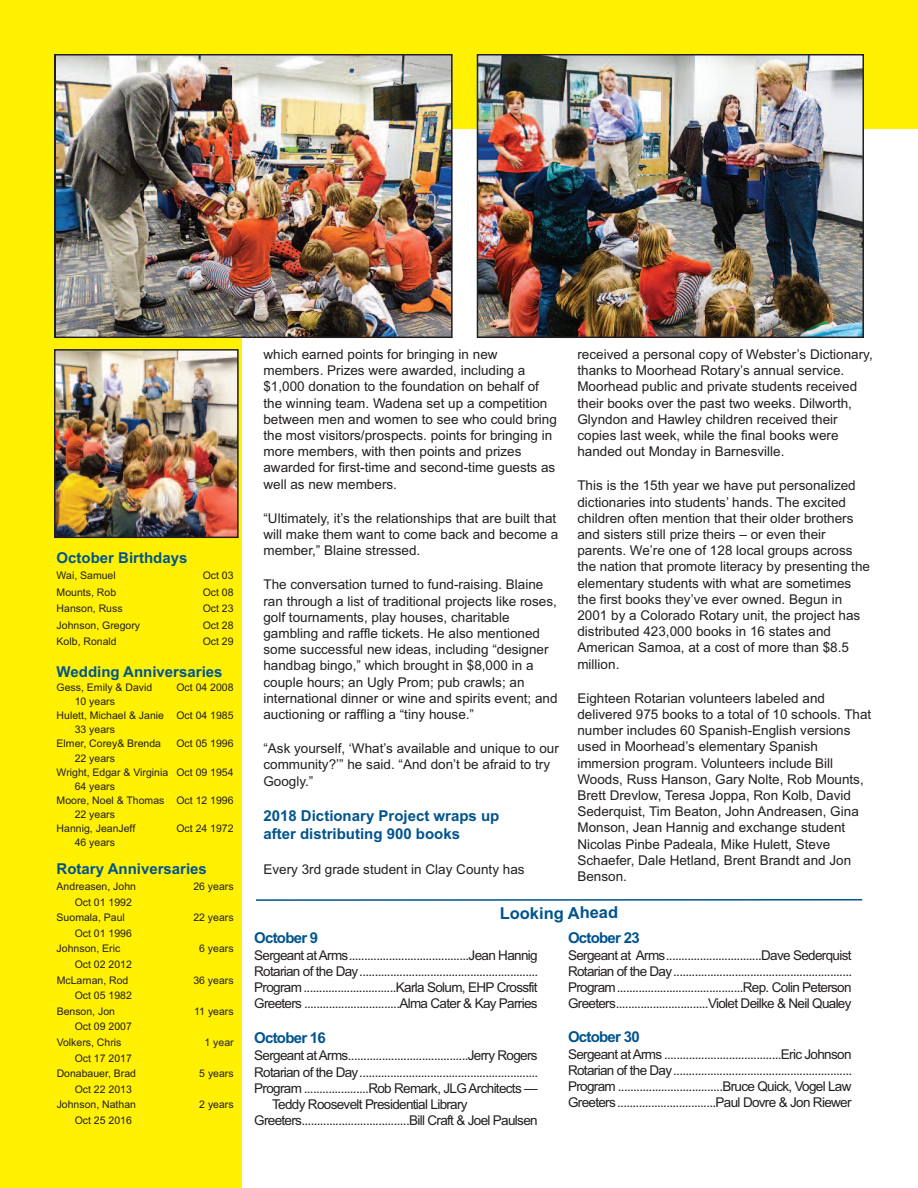
<style>
.page{position:relative;width:918px;height:1188px;background:#fff}
.page>*{position:absolute;margin:0;border:0;box-sizing:border-box;transform-origin:0 0}
.t1{font:700 16.5px "Arial";color:#00548e}
.t2{font:700 15px/18px "Arial";color:#00548e}
.t3{font:700 15px "Arial";letter-spacing:-.05em;color:#00548e}
.t4{font:13.5px/16.2px "Arial";color:#231f20}
.t5{font:13.5px "Arial";letter-spacing:-.05em;color:#231f20}
.t6{font:10.5px/15.6px "Arial";color:#231f20}
</style>
<div class="page">
<div style="left:0;top:96px;width:241px;height:1092px;background:#fff101"></div>
<div style="left:0;top:0;width:918px;height:128px;background:#fff101"></div>
<img style="left:480px;top:57px;width:381px;height:278px">
<div style="left:477px;top:54px;width:387px;height:284px;border:2px solid #231f20"></div>
<img style="left:57px;top:57px;width:393px;height:278px">
<div style="left:54px;top:54px;width:399px;height:284px;border:2px solid #231f20"></div>
<hr style="left:256px;top:899px;width:606px;height:2px;background:#00548e">
<img style="left:57px;top:352px;width:179px;height:183px">
<div style="left:54px;top:349px;width:185px;height:189px;border:2px solid #231f20"></div>
<p class="t2" style="left:57px;top:549px;width:132px">October Birthdays</p>
<p class="t6" style="left:57px;top:568px;width:61px">Wai, Samuel</p>
<p class="t6" style="left:203px;top:568px;width:32px">Oct 03</p>
<p class="t6" style="left:57px;top:585px;width:61px">Mounts, Rob</p>
<p class="t6" style="left:203px;top:585px;width:32px">Oct 08</p>
<p class="t6" style="left:57px;top:601px;width:67px">Hanson, Russ</p>
<p class="t6" style="left:203px;top:601px;width:32px">Oct 23</p>
<p class="t6" style="left:57px;top:618px;width:85px">Johnson, Gregory</p>
<p class="t6" style="left:203px;top:618px;width:32px">Oct 28</p>
<p class="t6" style="left:57px;top:634px;width:62px">Kolb, Ronald</p>
<p class="t6" style="left:203px;top:634px;width:32px">Oct 29</p>
<p class="t2" style="left:57px;top:663px;width:167px">Wedding Anniversaries</p>
<p class="t6" style="left:57px;top:680px;width:97px">Gess, Emily &amp; David</p>
<p class="t6" style="left:176px;top:680px;width:59px">Oct 04 2008</p>
<p class="t6" style="left:75px;top:694px;width:42px">10 years</p>
<p class="t6" style="left:57px;top:708px;width:178px">Hulett, Michael &amp; Janie Oct 04 1985</p>
<p class="t6" style="left:75px;top:722px;width:42px">33 years</p>
<p class="t6" style="left:57px;top:736px;width:106px">Elmer, Corey&amp; Brenda</p>
<p class="t6" style="left:176px;top:736px;width:59px">Oct 05 1996</p>
<p class="t6" style="left:75px;top:750px;width:42px">22 years</p>
<p class="t6" style="left:57px;top:764px;width:178px">Wright, Edgar &amp; Virginia Oct 09 1954</p>
<p class="t6" style="left:75px;top:778px;width:42px">64 years</p>
<p class="t6" style="left:57px;top:792px;width:178px">Moore, Noel &amp; Thomas Oct 12 1996</p>
<p class="t6" style="left:75px;top:807px;width:42px">22 years</p>
<p class="t6" style="left:57px;top:821px;width:80px">Hannig, JeanJeff</p>
<p class="t6" style="left:176px;top:821px;width:59px">Oct 24 1972</p>
<p class="t6" style="left:75px;top:835px;width:42px">46 years</p>
<p class="t2" style="left:57px;top:860px;width:152px">Rotary Anniversaries</p>
<p class="t6" style="left:57px;top:879px;width:81px">Andreasen, John</p>
<p class="t6" style="left:193px;top:879px;width:42px">26 years</p>
<p class="t6" style="left:57px;top:894px;width:77px;text-indent:18px">Oct 01 1992<br>Suomala, Paul</p>
<p class="t6" style="left:193px;top:910px;width:42px">22 years</p>
<p class="t6" style="left:57px;top:925px;width:77px;text-indent:18px">Oct 01 1996<br>Johnson, Eric</p>
<p class="t6" style="left:57px;top:957px;width:77px;text-indent:18px">Oct 02 2012<br>McLarnan, Rod</p>
<p class="t6" style="left:57px;top:988px;width:77px;text-indent:18px">Oct 05 1982<br>Benson, Jon</p>
<p class="t6" style="left:57px;top:1019px;width:77px;text-indent:18px">Oct 09 2007<br>Volkers, Chris</p>
<p class="t6" style="left:57px;top:1050px;width:81px;text-indent:18px">Oct 17 2017<br>Donabauer, Brad</p>
<p class="t6" style="left:57px;top:1081px;width:81px;text-indent:18px">Oct 22 2013<br>Johnson, Nathan</p>
<p class="t6" style="left:75px;top:1113px;width:59px">Oct 25 2016</p>
<p class="t6" style="left:199px;top:941px;width:36px">6 years</p>
<p class="t6" style="left:193px;top:972px;width:42px">36 years</p>
<p class="t6" style="left:194px;top:1003px;width:41px">11 years</p>
<p class="t6" style="left:204px;top:1035px;width:31px">1 year</p>
<p class="t6" style="left:199px;top:1066px;width:36px">5 years</p>
<p class="t6" style="left:199px;top:1097px;width:36px">2 years</p>
<p class="t4" style="left:263px;top:346px;width:295px">which earned points for bringing in new members. Prizes were awarded, including a $1,000 donation to the foundation on behalf of the winning team. Wadena set up a competition between men and women to see who could bring the most visitors/prospects. points for bringing in more members, with then points and prizes awarded for first-time and second-time guests as well as new members.</p>
<p class="t4" style="left:263px;top:510px;width:296px">“Ultimately, it’s the relationships that are built that will make them want to come back and become a member,” Blaine stressed.</p>
<p class="t4" style="left:263px;top:577px;width:296px">The conversation turned to fund-raising. Blaine ran through a list of traditional projects like roses, golf tournaments, play houses, charitable gambling and raffle tickets. He also mentioned some successful new ideas, including “designer handbag bingo,” which brought in $8,000 in a couple hours; an Ugly Prom; pub crawls; an international dinner or wine and spirits event; and auctioning or raffling a “tiny house.”</p>
<p class="t4" style="left:263px;top:740px;width:297px">“Ask yourself, ‘What’s available and unique to our community?’” he said. “And don’t be afraid to try<br>Googly.”</p>
<p class="t2" style="left:263px;top:807px;width:237px">2018 Dictionary Project wraps up after distributing 900 books</p>
<p class="t4" style="left:263px;top:861px;width:263px">Every 3rd grade student in Clay County has</p>
<p class="t4" style="left:577px;top:346px;width:297px">received a personal copy of Webster’s Dictionary, thanks to Moorhead Rotary’s annual service.<br>Moorhead public and private students received their books over the past two weeks. Dilworth, Glyndon and Hawley children received their copies last week, while the final books were handed out Monday in Barnesville.</p>
<p class="t4" style="left:577px;top:478px;width:294px">This is the 15th year we have put personalized dictionaries into students’ hands. The excited children often mention that their older brothers and sisters still prize theirs – or even their parents. We’re one of 128 local groups across the nation that promote literacy by presenting the elementary students with what are sometimes the first books they’ve ever owned. Begun in 2001 by a Colorado Rotary unit, the project has distributed 423,000 books in 16 states and American Samoa, at a cost of more than $8.5 million.</p>
<p class="t4" style="left:577px;top:690px;width:295px">Eighteen Rotarian volunteers labeled and delivered 975 books to a total of 10 schools. That number includes 60 Spanish-English versions used in Moorhead’s elementary Spanish immersion program. Volunteers include Bill Woods, Russ Hanson, Gary Nolte, Rob Mounts, Brett Drevlow, Teresa Joppa, Ron Kolb, David Sederquist, Tim Beaton, John Andreasen, Gina Monson, Jean Hannig and exchange student Nicolas Pinbe Padeala, Mike Hulett, Steve Schaefer, Dale Hetland, Brent Brandt and Jon Benson.</p>
<p class="t1" style="left:500px;top:903px;width:120px">Looking Ahead</p>
<p class="t3" style="left:254px;top:929px;width:66px">October 9</p>
<p class="t4" style="left:254px;top:947px;width:286px;text-align:justify">Sergeant atArms.......................................Jean Hannig Rotarian of the Day..........................................................<br>Program ..............................Karla Solum, EHP Crossfit Greeters ...............................Alma Cater &amp; Kay Parries</p>
<p class="t3" style="left:254px;top:1029px;width:73px">October 16</p>
<p class="t5" style="left:254px;top:1048px;width:285px">Sergeant atArms.......................................Jerry Rogers</p>
<p class="t5" style="left:254px;top:1064px;width:286px">Rotarian of the Day..........................................................</p>
<p class="t5" style="left:254px;top:1080px;width:285px">Program .....................Rob Remark, JLG Architects —</p>
<p class="t5" style="left:272px;top:1096px;width:197px">Teddy Roosevelt Presidential Library</p>
<p class="t5" style="left:254px;top:1113px;width:285px">Greeters...................................Bill Craft &amp; Joel Paulsen</p>
<p class="t3" style="left:568px;top:929px;width:73px">October 23</p>
<p class="t4" style="left:568px;top:947px;width:286px;text-align:justify">Sergeant at Arms...............................Dave Sederquist Rotarian of the Day..........................................................<br>Program.........................................Rep. Colin Peterson Greeters..............................Violet Deilke &amp; Neil Qualey</p>
<p class="t3" style="left:568px;top:1028px;width:73px">October 30</p>
<p class="t4" style="left:568px;top:1046px;width:286px;text-align:justify">Sergeant atArms ......................................Eric Johnson Rotarian of the Day..........................................................<br>Program ..................................Bruce Quick, Vogel Law Greeters................................Paul Dovre &amp; Jon Riewer</p>
</div>
